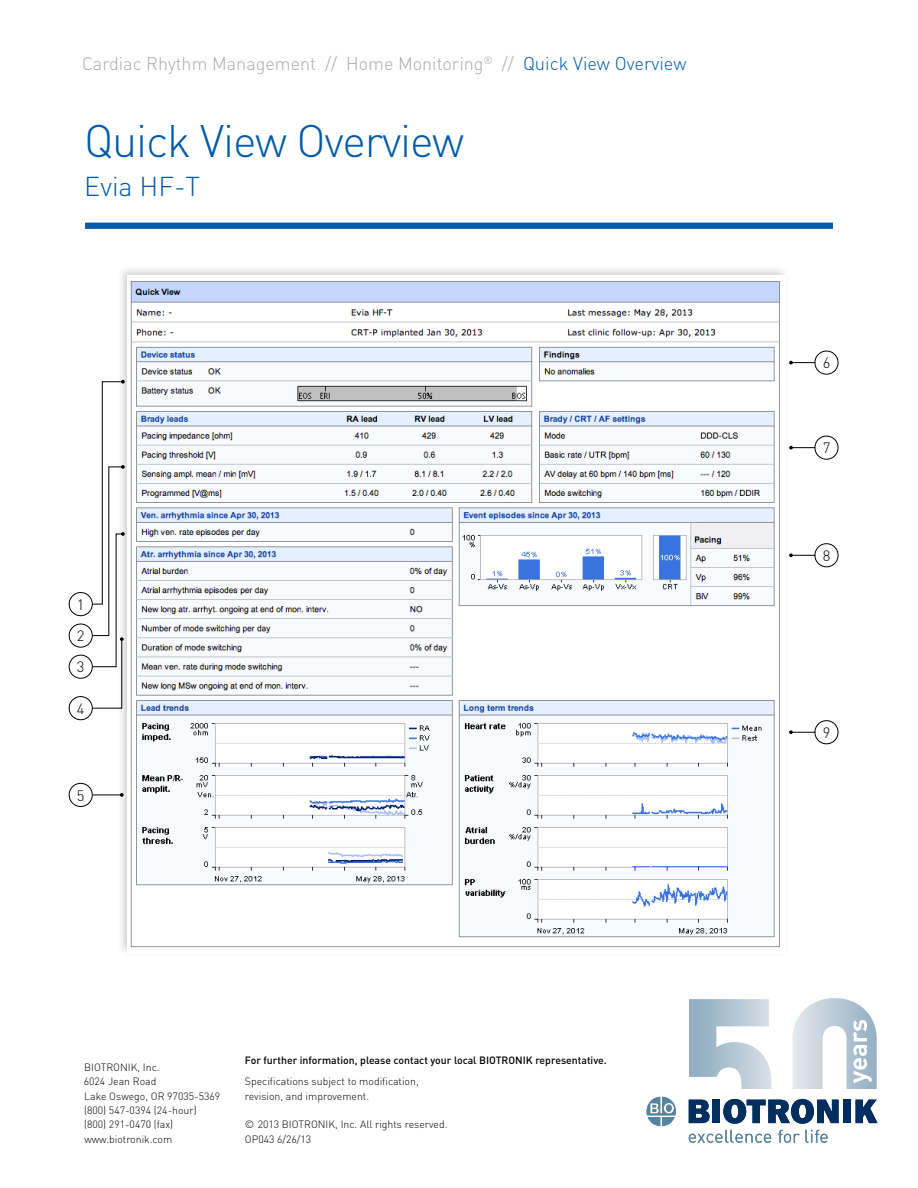
<style>
.page{position:relative;width:918px;height:1188px;background:#fff}
.page>*{position:absolute;margin:0;border:0;box-sizing:border-box;transform-origin:0 0}
.t1{font:300 45px "DIN Pro";letter-spacing:-.025em;color:#005baa}
.t2{font:300 27px "DIN Pro";color:#005baa}
.t3{font:300 18px "DIN Pro";color:#a7a9ac}
.t4{font:300 14.85px/31.3px "DIN Pro";color:#000;text-align:justify}
.t5{font:300 10.5px/14.4px "DIN Pro";color:#000}
.t6{font:500 10.5px "DIN Pro";color:#000}
.s1{font-size:18.3px;color:#005baa}
</style>
<div class="page">
<div style="left:85px;top:223px;width:748px;height:6px;background:#005baa"></div>
<svg style="left:689px;top:1130px;width:82px;height:13px"></svg>
<svg style="left:778px;top:1130px;width:50px;height:13px"></svg>
<svg style="left:856px;top:1100px;width:22px;height:23px"></svg>
<svg style="left:689px;top:1100px;width:21px;height:23px"></svg>
<div style="left:713px;top:1100px;width:7px;height:23px;background:#002e5e"></div>
<div style="left:843px;top:1100px;width:8px;height:23px;background:#002e5e"></div>
<svg style="left:723px;top:1099px;width:116px;height:25px"></svg>
<svg style="left:647px;top:1097px;width:29px;height:29px"></svg>
<svg style="left:689px;top:998px;width:188px;height:91px"></svg>
<div style="left:116px;top:264px;width:674px;height:694px;background:#000;opacity:.2"></div>
<img style="left:128px;top:276px;width:658px;height:678px">
<div style="left:814px;top:351px;width:25px;height:24px;border:1px solid #000;border-radius:50%"></div>
<svg style="left:789px;top:361px;width:26px;height:3px"></svg>
<div style="left:814px;top:436px;width:25px;height:24px;border:1px solid #000;border-radius:50%"></div>
<svg style="left:789px;top:446px;width:26px;height:4px"></svg>
<div style="left:814px;top:543px;width:25px;height:24px;border:1px solid #000;border-radius:50%"></div>
<svg style="left:789px;top:553px;width:26px;height:4px"></svg>
<div style="left:69px;top:592px;width:24px;height:24px;border:1px solid #000;border-radius:50%"></div>
<div style="left:69px;top:624px;width:24px;height:24px;border:1px solid #000;border-radius:50%"></div>
<div style="left:69px;top:655px;width:24px;height:24px;border:1px solid #000;border-radius:50%"></div>
<svg style="left:92px;top:380px;width:33px;height:329px"></svg>
<div style="left:69px;top:696px;width:24px;height:24px;border:1px solid #000;border-radius:50%"></div>
<svg style="left:93px;top:793px;width:31px;height:4px"></svg>
<div style="left:69px;top:783px;width:24px;height:24px;border:1px solid #000;border-radius:50%"></div>
<div style="left:814px;top:720px;width:25px;height:24px;border:1px solid #000;border-radius:50%"></div>
<svg style="left:789px;top:730px;width:26px;height:4px"></svg>
<h3 class="t3" style="left:82px;top:52px;width:606px">Cardiac Rhythm Management // Home Monitoring<sup>®</sup> // <span class="s1">Quick View Overview</span></h3>
<h1 class="t1" style="left:84px;top:110px;width:382px">Quick View Overview</h1>
<h2 class="t2" style="left:84px;top:167px;width:117px">Evia HF-T</h2>
<h3 class="t4" style="left:77px;top:588px;width:9px">1<br>2<br>3</h3>
<h3 class="t4" style="left:77px;top:692px;width:9px">4</h3>
<h3 class="t4" style="left:77px;top:779px;width:9px">5</h3>
<p class="t5" style="left:84px;top:1060px;width:138px">BIOTRONIK, Inc.<br>6024 Jean Road<br>Lake Oswego, OR 97035-5369 (800) 547-0394 (24-hour) (800) 291-0470 (fax) www.biotronik.com</p>
<p class="t6" style="left:245px;top:1053px;width:363px">For further information, please contact your local BIOTRONIK representative.</p>
<p class="t5" style="left:245px;top:1074px;width:175px">Specifications subject to modification, revision, and improvement.</p>
<p class="t5" style="left:245px;top:1117px;width:204px">© 2013 BIOTRONIK, Inc. All rights reserved.<br>OP043 6/26/13</p>
<h3 class="t4" style="left:823px;top:347px;width:9px">6</h3>
<h3 class="t4" style="left:823px;top:432px;width:9px">7</h3>
<h3 class="t4" style="left:823px;top:539px;width:9px">8</h3>
<h3 class="t4" style="left:823px;top:716px;width:9px">9</h3>
</div>
